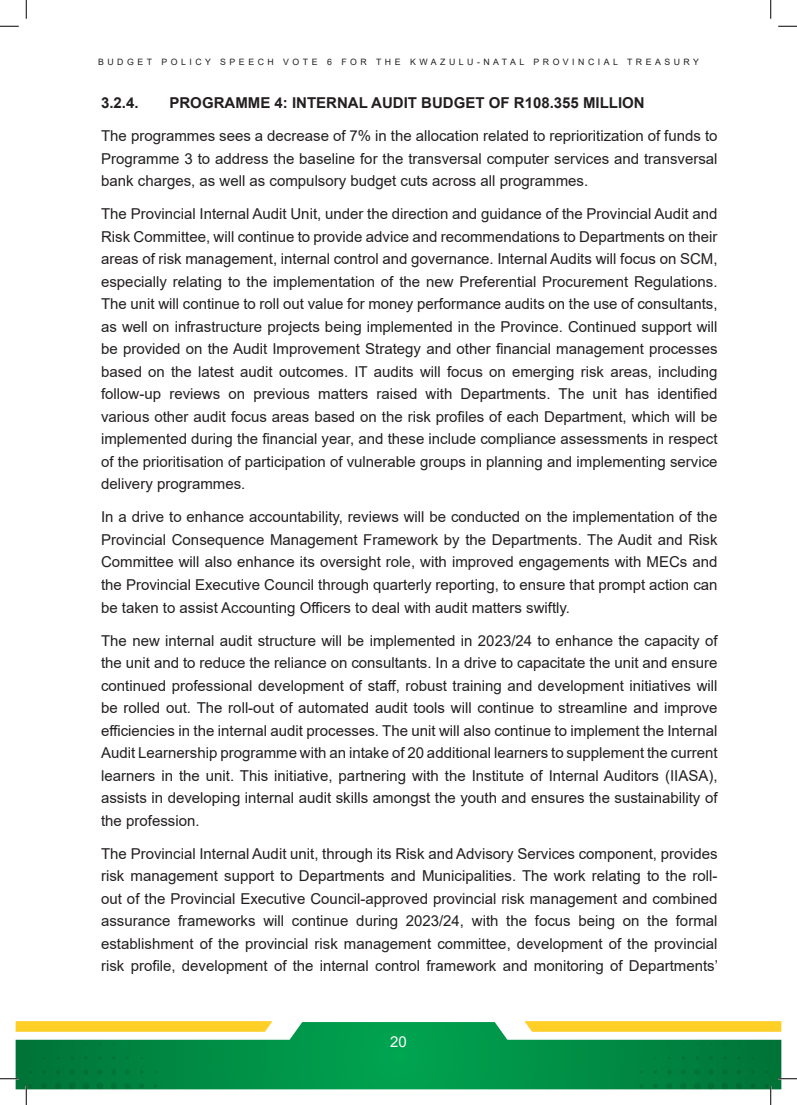
<style>
.page{position:relative;width:797px;height:1105px;background:#fff}
.page>*{position:absolute;margin:0;border:0;box-sizing:border-box;transform-origin:0 0}
.List_Paragraph_List{font:15px/22.5px "Arial";color:#231f20;text-align:justify}
.t1{font:700 15px "Arial";color:#231f20}
.t2{font:15px "Arial";color:#fff}
.t3{font:8.75px "Arial";letter-spacing:.4em;color:#231f20}
</style>
<div class="page">
<svg style="left:16px;top:1021px;width:765px;height:1px"></svg>
<svg style="left:16px;top:1022px;width:765px;height:67px;background:#44ab5c"></svg>
<svg style="left:0;top:25px;width:19px;height:2px"></svg>
<svg style="left:778px;top:25px;width:19px;height:2px"></svg>
<svg style="left:25px;top:0;width:2px;height:19px"></svg>
<svg style="left:0;top:1043px;width:170px;height:62px"></svg>
<svg style="left:770px;top:0;width:1px;height:19px"></svg>
<svg style="left:626px;top:1043px;width:171px;height:62px"></svg>
<p class="t3" style="left:98px;top:56px;width:602px">BUDGET POLICY SPEECH VOTE 6 FOR THE KWAZULU-NATAL PROVINCIAL TREASURY</p>
<p class="t1" style="left:101px;top:92px;width:39px">3.2.4.</p>
<p class="t1" style="left:169px;top:92px;width:477px">PROGRAMME 4: INTERNAL AUDIT BUDGET OF R108.355 MILLION</p>
<p class="List_Paragraph_List" style="left:101px;top:125px;width:618px">The programmes sees a decrease of 7% in the allocation related to reprioritization of funds to Programme 3 to address the baseline for the transversal computer services and transversal bank charges, as well as compulsory budget cuts across all programmes.</p>
<p class="List_Paragraph_List" style="left:101px;top:203px;width:618px">The Provincial Internal Audit Unit, under the direction and guidance of the Provincial Audit and Risk Committee, will continue to provide advice and recommendations to Departments on their areas of risk management, internal control and governance. Internal Audits will focus on SCM, especially relating to the implementation of the new Preferential Procurement Regulations.<br>The unit will continue to roll out value for money performance audits on the use of consultants, as well on infrastructure projects being implemented in the Province. Continued support will be provided on the Audit Improvement Strategy and other financial management processes based on the latest audit outcomes. IT audits will focus on emerging risk areas, including follow-up reviews on previous matters raised with Departments. The unit has identified various other audit focus areas based on the risk profiles of each Department, which will be implemented during the financial year, and these include compliance assessments in respect of the prioritisation of participation of vulnerable groups in planning and implementing service delivery programmes.</p>
<p class="List_Paragraph_List" style="left:101px;top:506px;width:618px">In a drive to enhance accountability, reviews will be conducted on the implementation of the Provincial Consequence Management Framework by the Departments. The Audit and Risk Committee will also enhance its oversight role, with improved engagements with MECs and the Provincial Executive Council through quarterly reporting, to ensure that prompt action can be taken to assist Accounting Officers to deal with audit matters swiftly.</p>
<p class="List_Paragraph_List" style="left:101px;top:629px;width:618px">The new internal audit structure will be implemented in 2023/24 to enhance the capacity of the unit and to reduce the reliance on consultants. In a drive to capacitate the unit and ensure continued professional development of staff, robust training and development initiatives will be rolled out. The roll-out of automated audit tools will continue to streamline and improve efficiencies in the internal audit processes. The unit will also continue to implement the Internal Audit Learnership programme with an intake of 20 additional learners to supplement the current learners in the unit. This initiative, partnering with the Institute of Internal Auditors (IIASA), assists in developing internal audit skills amongst the youth and ensures the sustainability of the profession.</p>
<p class="List_Paragraph_List" style="left:101px;top:842px;width:618px">The Provincial Internal Audit unit, through its Risk and Advisory Services component, provides risk management support to Departments and Municipalities. The work relating to the roll&shy;out of the Provincial Executive Council-approved provincial risk management and combined assurance frameworks will continue during 2023/24, with the focus being on the formal establishment of the provincial risk management committee, development of the provincial risk profile, development of the internal control framework and monitoring of Departments’</p>
<p class="t2" style="left:390px;top:1031px;width:18px">20</p>
</div>
